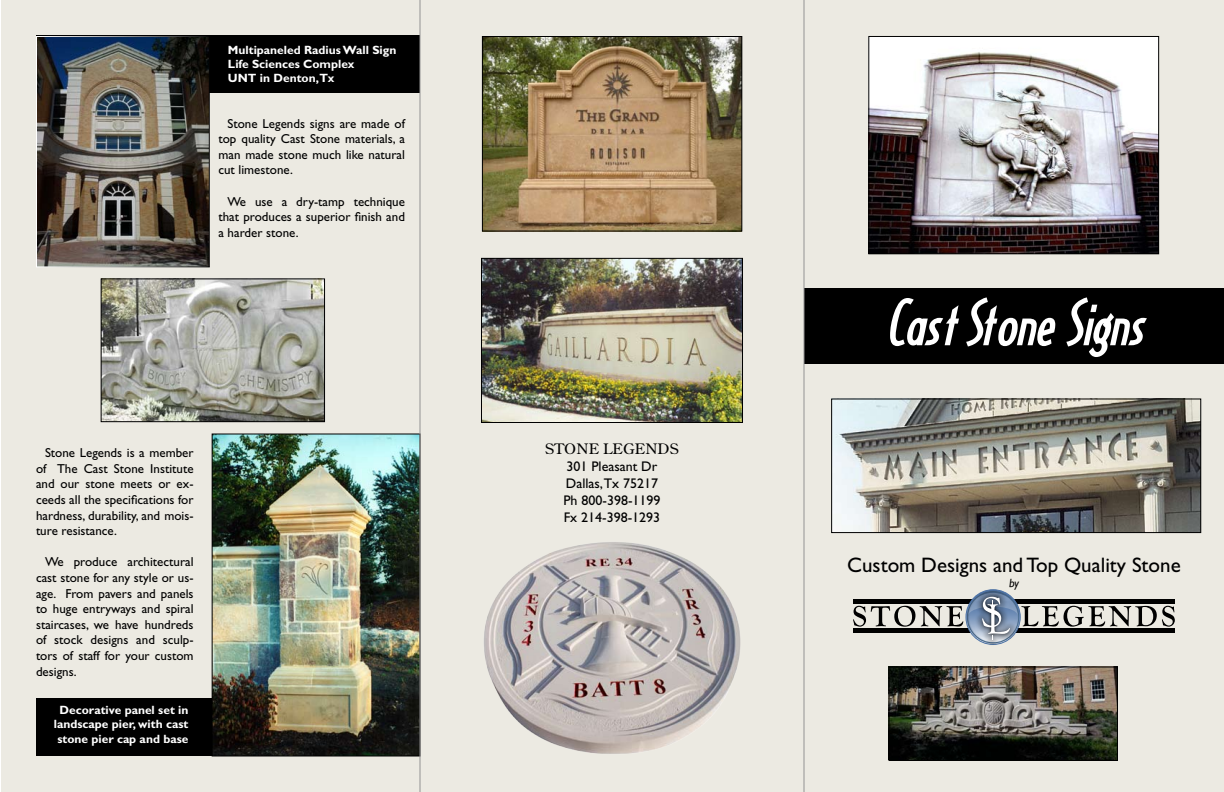
<style>
.page{position:relative;width:1224px;height:792px;background:#fff}
.page>*{position:absolute;margin:0;border:0;box-sizing:border-box;transform-origin:0 0}
.t1{font:italic 60px "Halsey Light Cond SSK Bold";color:#fff}
.t2{font:21px "Gill Sans";color:#000}
.t3{font:14.4px "Century Old Style Std";color:#000;scale:1.11 1}
.t4{font:14px/16.8px "Gill Sans";color:#000}
.t5{font:13px/15.6px "Gill Sans";color:#000;text-align:justify}
.t6{font:700 12px/14.4px "Gill Sans";color:#fff}
.t7{font:italic 12px "Gill Sans";color:#000}
</style>
<div class="page">
<div style="left:1px;top:0;width:1223px;height:792px;background:#eceae2"></div>
<div style="left:36px;top:698px;width:384px;height:58px;background:#000"></div>
<div style="left:36px;top:35px;width:384px;height:58px;background:#000"></div>
<div style="left:804px;top:289px;width:420px;height:75px;background:#000"></div>
<img style="left:870px;top:38px;width:287px;height:214px">
<div style="left:868px;top:36px;width:291px;height:218px;border:1px solid #000"></div>
<img style="left:483px;top:260px;width:258px;height:161px">
<div style="left:481px;top:258px;width:262px;height:165px;border:1px solid #000"></div>
<img style="left:38px;top:38px;width:170px;height:227px">
<div style="left:36px;top:36px;width:174px;height:231px;border:1px solid #fff"></div>
<img style="left:214px;top:436px;width:204px;height:318px">
<div style="left:212px;top:434px;width:208px;height:322px;border:1px solid #000"></div>
<img style="left:484px;top:38px;width:256px;height:192px">
<div style="left:482px;top:36px;width:260px;height:196px;border:1px solid #000"></div>
<img style="left:984px;top:589px;width:19px;height:2px">
<img style="left:976px;top:591px;width:34px;height:54px">
<svg style="left:853px;top:593px;width:322px;height:46px"></svg>
<img style="left:484px;top:542px;width:257px;height:212px">
<img style="left:103px;top:280px;width:220px;height:140px">
<div style="left:101px;top:278px;width:224px;height:144px;border:1px solid #000"></div>
<img style="left:833px;top:400px;width:366px;height:131px">
<div style="left:831px;top:398px;width:370px;height:135px;border:1px solid #000"></div>
<img style="left:891px;top:668px;width:225px;height:91px">
<div style="left:889px;top:666px;width:229px;height:95px;border:1px solid #000"></div>
<hr style="left:420px;top:0;width:1px;height:792px;background:#939393">
<hr style="left:804px;top:0;width:1px;height:792px;background:#939393">
<p class="t6" style="left:228px;top:42px;width:170px">Multipaneled Radius Wall Sign<br>Life Sciences Complex<br>UNT in Denton,Tx</p>
<p class="t5" style="left:218px;top:116px;width:188px;text-indent:9px">Stone Legends signs are made of top quality Cast Stone materials, a man made stone much like natural cut limestone.</p>
<p class="t5" style="left:218px;top:194px;width:188px;text-indent:9px">We use a dry-tamp technique that produces a superior finish and a harder stone.</p>
<h1 class="t1" style="left:886px;top:286px;width:257px">Cast Stone Signs</h1>
<p class="t3" style="left:545px;top:440px;width:121px">STONE LEGENDS</p>
<p class="t4" style="left:563px;top:458px;width:99px">301 Pleasant Dr<br>Dallas,Tx 75217<br>Ph 800-398-1199<br>Fx 214-398-1293</p>
<p class="t5" style="left:36px;top:445px;width:159px;text-indent:9px">Stone Legends is a member of The Cast Stone Institute and our stone meets or ex&shy;ceeds all the specifications for hardness, durability, and mois&shy;ture resistance.</p>
<p class="t5" style="left:36px;top:554px;width:159px;text-indent:9px">We produce architectural cast stone for any style or us&shy;age. From pavers and panels to huge entryways and spiral staircases, we have hundreds of stock designs and sculp&shy;tors of staff for your custom designs.</p>
<h2 class="t2" style="left:847px;top:553px;width:335px">Custom Designs and Top Quality Stone</h2>
<p class="t7" style="left:1009px;top:576px;width:11px">by</p>
<p class="t6" style="left:54px;top:703px;width:136px;text-align:center">Decorative panel set in landscape pier, with cast stone pier cap and base</p>
</div>
